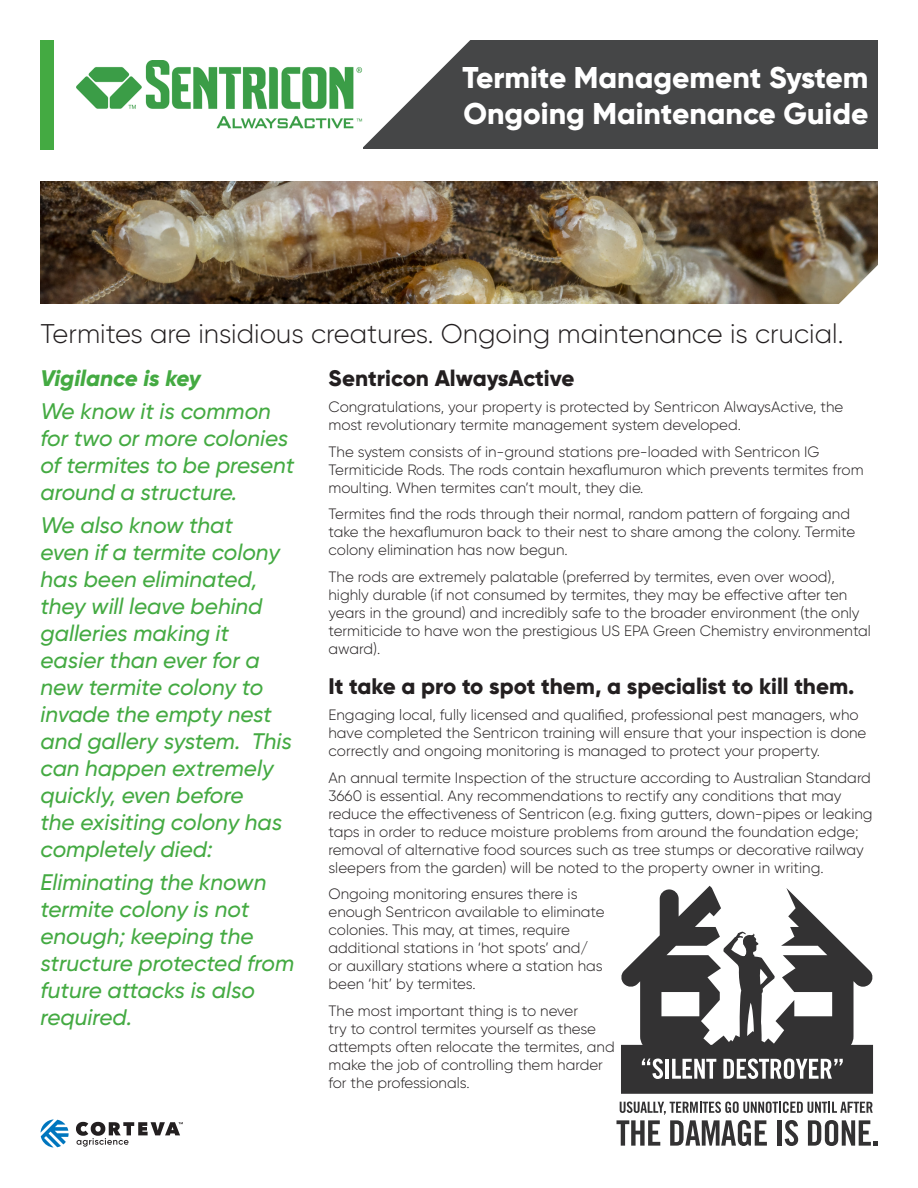
<style>
.page{position:relative;width:918px;height:1188px;background:#fff}
.page>*{position:absolute;margin:0;border:0;box-sizing:border-box;transform-origin:0 0}
.Headline_-_4__20pt_G{font:800 30px "Gilroy";color:#fff}
.Copy_-_1__9pt_HL{font:300 27px "Gilroy";color:#231f20}
.Quote_Style{font:italic 500 22.5px/27px "Gilroy";color:#44aa42}
.Headline_Style{font:800 22.5px "Gilroy";color:#231f20}
.Quote_Style-2{font:italic 800 22.5px "Gilroy";color:#44aa42}
.Body_Text{font:300 15px/18px "Gilroy";color:#231f20}
</style>
<div class="page">
<div style="left:363px;top:40px;width:515px;height:109px;background:#454647"></div>
<svg style="left:363px;top:40px;width:107px;height:107px"></svg>
<img style="left:76px;top:61px;width:287px;height:68px">
<div style="left:40px;top:40px;width:14px;height:110px;background:#44aa42"></div>
<img style="left:40px;top:181px;width:838px;height:123px">
<svg style="left:838px;top:244px;width:40px;height:60px"></svg>
<svg style="left:621px;top:886px;width:252px;height:208px;fill:#333233"></svg>
<svg style="left:642px;top:1059px;width:21px;height:20px"></svg>
<hr style="left:666px;top:1059px;width:3px;height:20px;background:#fff">
<svg style="left:672px;top:1059px;width:44px;height:20px"></svg>
<svg style="left:723px;top:1059px;width:120px;height:20px"></svg>
<svg style="left:617px;top:1102px;width:261px;height:44px"></svg>
<svg style="left:40px;top:1119px;width:29px;height:29px"></svg>
<svg style="left:76px;top:1122px;width:107px;height:25px"></svg>
<p class="Headline_-_4__20pt_G" style="left:463px;top:58px;width:407px">Termite Management System</p>
<p class="Headline_-_4__20pt_G" style="left:463px;top:94px;width:407px">Ongoing Maintenance Guide</p>
<p class="Copy_-_1__9pt_HL" style="left:40px;top:317px;width:804px">Termites are insidious creatures. Ongoing maintenance is crucial.</p>
<p class="Quote_Style-2" style="left:40px;top:364px;width:162px">Vigilance is key</p>
<p class="Quote_Style" style="left:40px;top:397px;width:256px">We know it is common for two or more colonies of termites to be present around a structure.</p>
<p class="Quote_Style" style="left:40px;top:511px;width:253px">We also know that<br>even if a termite colony has been eliminated, they will leave behind galleries making it easier than ever for a new termite colony to invade the empty nest and gallery system. This can happen extremely quickly, even before<br>the exisiting colony has completely died:</p>
<p class="Quote_Style" style="left:40px;top:868px;width:255px">Eliminating the known termite colony is not enough; keeping the structure protected from future attacks is also required.</p>
<p class="Headline_Style" style="left:328px;top:364px;width:247px">Sentricon AlwaysActive</p>
<p class="Body_Text" style="left:328px;top:398px;width:516px">Congratulations, your property is protected by Sentricon AlwaysActive, the most revolutionary termite management system developed.</p>
<p class="Body_Text" style="left:328px;top:442px;width:537px">The system consists of in-ground stations pre-loaded with Sentricon IG<br>Termiticide Rods. The rods contain hexaflumuron which prevents termites from moulting. When termites can’t moult, they die.</p>
<p class="Body_Text" style="left:328px;top:505px;width:528px">Termites find the rods through their normal, random pattern of forgaing and take the hexaflumuron back to their nest to share among the colony. Termite colony elimination has now begun.</p>
<p class="Body_Text" style="left:328px;top:567px;width:544px">The rods are extremely palatable (preferred by termites, even over wood), highly durable (if not consumed by termites, they may be effective after ten years in the ground) and incredibly safe to the broader environment (the only termiticide to have won the prestigious US EPA Green Chemistry environmental award).</p>
<p class="Headline_Style" style="left:328px;top:672px;width:528px">It take a pro to spot them, a specialist to kill them.</p>
<p class="Body_Text" style="left:328px;top:706px;width:539px">Engaging local, fully licensed and qualified, professional pest managers, who have completed the Sentricon training will ensure that your inspection is done correctly and ongoing monitoring is managed to protect your property.</p>
<p class="Body_Text" style="left:328px;top:768px;width:546px">An annual termite Inspection of the structure according to Australian Standard 3660 is essential. Any recommendations to rectify any conditions that may reduce the effectiveness of Sentricon (e.g. fixing gutters, down-pipes or leaking taps in order to reduce moisture problems from around the foundation edge; removal of alternative food sources such as tree stumps or decorative railway sleepers from the garden) will be noted to the property owner in writing.</p>
<p class="Body_Text" style="left:328px;top:885px;width:278px">Ongoing monitoring ensures there is enough Sentricon available to eliminate colonies. This may, at times, require additional stations in ‘hot spots’ and/ or auxillary stations where a station has been ‘hit’ by termites.</p>
<p class="Body_Text" style="left:328px;top:1001px;width:288px">The most important thing is to never<br>try to control termites yourself as these attempts often relocate the termites, and make the job of controlling them harder for the professionals.</p>
</div>
